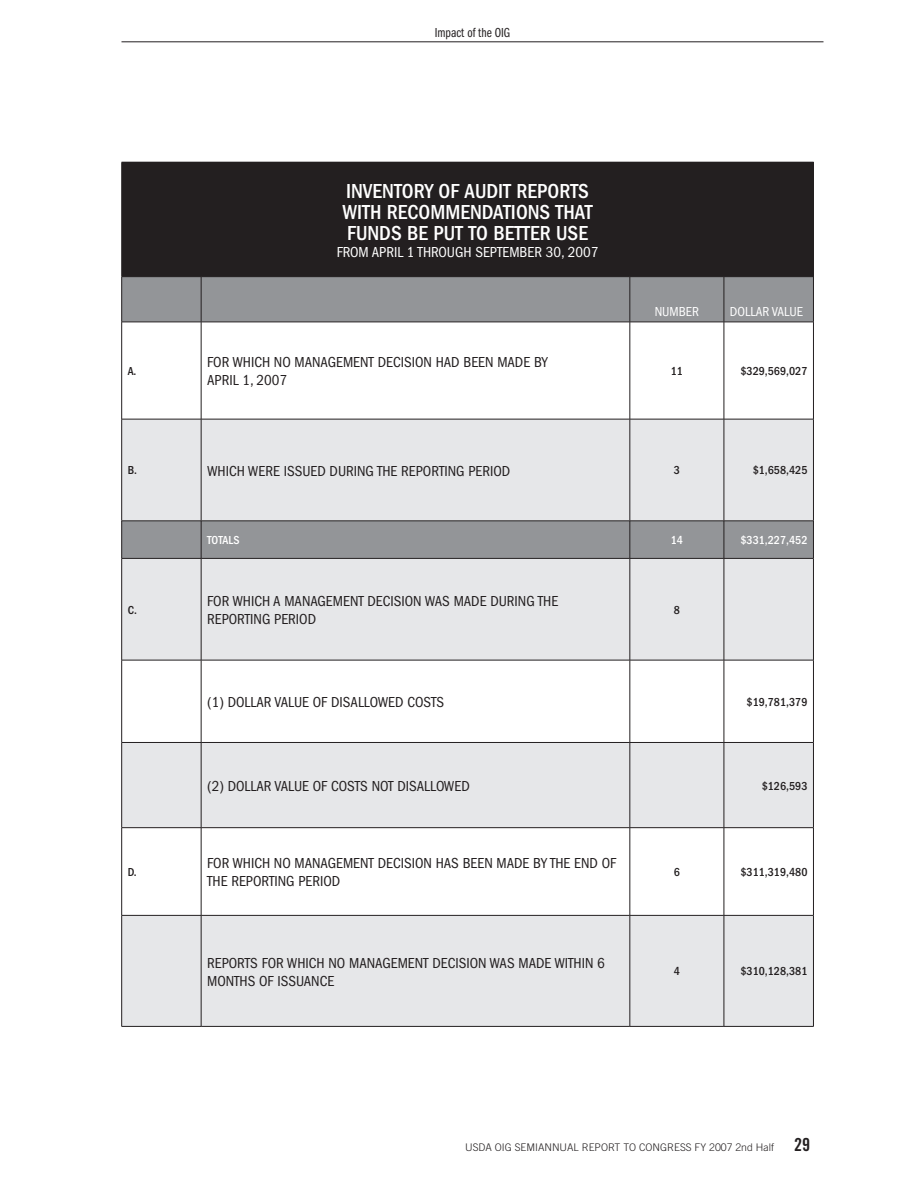
<style>
.page{position:relative;width:918px;height:1188px;background:#fff}
.page>*{position:absolute;margin:0;border:0;box-sizing:border-box;transform-origin:0 0}
.t1{font:500 condensed 21px/21px "Franklin Gothic";color:#fff}
.t2{font:condensed 15px/18px "Franklin Gothic";color:#231f20}
.t3{font:condensed 15px "Franklin Gothic";color:#fff}
.t4{font:condensed 13.5px "Franklin Gothic";color:#fff}
.t5{font:13.5px "Franklin Gothic Book Cmpr";color:#231f20}
.t6{font:500 condensed 12px "Franklin Gothic";color:#231f20}
.t7{font:500 condensed 12px "Franklin Gothic";color:#fff}
.t8{font:300 10.5px "Trade Gothic";color:#231f20}
.s1{font-family:"Trade Gothic Bold Cond Twenty";font-weight:400;font-size:18px}
</style>
<div class="page">
<div style="left:122px;top:162px;width:691px;height:115px;background:#231f20"></div>
<div style="left:122px;top:277px;width:691px;height:45px;background:#939598"></div>
<svg style="left:122px;top:323px;width:691px;height:96px"></svg>
<svg style="left:122px;top:420px;width:691px;height:606px;background:#dddee0"></svg>
<svg style="left:122px;top:661px;width:691px;height:81px"></svg>
<svg style="left:122px;top:828px;width:691px;height:87px"></svg>
<hr style="left:121px;top:162px;width:1px;height:114px;background:#231f20">
<hr style="left:813px;top:162px;width:1px;height:114px;background:#231f20">
<hr style="left:121px;top:277px;width:1px;height:45px;background:#231f20">
<hr style="left:201px;top:277px;width:1px;height:45px;background:#231f20">
<hr style="left:630px;top:277px;width:1px;height:45px;background:#231f20">
<hr style="left:724px;top:276px;width:90px;height:1px;background:#231f20">
<hr style="left:724px;top:277px;width:1px;height:45px;background:#231f20">
<hr style="left:813px;top:277px;width:1px;height:45px;background:#231f20">
<hr style="left:122px;top:322px;width:79px;height:1px;background:#231f20">
<hr style="left:121px;top:322px;width:1px;height:97px;background:#231f20">
<hr style="left:201px;top:322px;width:429px;height:1px;background:#231f20">
<hr style="left:201px;top:322px;width:1px;height:97px;background:#231f20">
<hr style="left:630px;top:322px;width:94px;height:1px;background:#231f20">
<hr style="left:630px;top:322px;width:1px;height:97px;background:#231f20">
<hr style="left:724px;top:322px;width:90px;height:1px;background:#231f20">
<hr style="left:724px;top:322px;width:1px;height:97px;background:#231f20">
<hr style="left:813px;top:322px;width:1px;height:97px;background:#231f20">
<hr style="left:122px;top:419px;width:79px;height:1px;background:#231f20">
<hr style="left:121px;top:419px;width:1px;height:102px;background:#231f20">
<hr style="left:201px;top:419px;width:429px;height:1px;background:#231f20">
<hr style="left:201px;top:419px;width:1px;height:102px;background:#231f20">
<hr style="left:630px;top:419px;width:94px;height:1px;background:#231f20">
<hr style="left:630px;top:419px;width:1px;height:102px;background:#231f20">
<hr style="left:724px;top:419px;width:90px;height:1px;background:#231f20">
<hr style="left:724px;top:419px;width:1px;height:102px;background:#231f20">
<hr style="left:813px;top:419px;width:1px;height:102px;background:#231f20">
<hr style="left:122px;top:521px;width:79px;height:1px;background:#231f20">
<hr style="left:121px;top:521px;width:1px;height:37px;background:#231f20">
<hr style="left:201px;top:521px;width:429px;height:1px;background:#231f20">
<hr style="left:201px;top:521px;width:1px;height:37px;background:#231f20">
<hr style="left:630px;top:521px;width:94px;height:1px;background:#231f20">
<hr style="left:630px;top:521px;width:1px;height:37px;background:#231f20">
<hr style="left:724px;top:521px;width:90px;height:1px;background:#231f20">
<hr style="left:724px;top:521px;width:1px;height:37px;background:#231f20">
<hr style="left:813px;top:521px;width:1px;height:37px;background:#231f20">
<hr style="left:122px;top:558px;width:79px;height:1px;background:#231f20">
<hr style="left:121px;top:559px;width:1px;height:101px;background:#231f20">
<hr style="left:201px;top:558px;width:429px;height:1px;background:#231f20">
<hr style="left:201px;top:559px;width:1px;height:101px;background:#231f20">
<hr style="left:630px;top:558px;width:94px;height:1px;background:#231f20">
<hr style="left:630px;top:559px;width:1px;height:101px;background:#231f20">
<hr style="left:724px;top:558px;width:90px;height:1px;background:#231f20">
<hr style="left:724px;top:559px;width:1px;height:101px;background:#231f20">
<hr style="left:813px;top:559px;width:1px;height:101px;background:#231f20">
<hr style="left:122px;top:660px;width:79px;height:1px;background:#231f20">
<hr style="left:121px;top:660px;width:1px;height:82px;background:#231f20">
<hr style="left:201px;top:660px;width:429px;height:1px;background:#231f20">
<hr style="left:201px;top:660px;width:1px;height:82px;background:#231f20">
<hr style="left:630px;top:660px;width:94px;height:1px;background:#231f20">
<hr style="left:630px;top:660px;width:1px;height:82px;background:#231f20">
<hr style="left:724px;top:660px;width:90px;height:1px;background:#231f20">
<hr style="left:724px;top:660px;width:1px;height:82px;background:#231f20">
<hr style="left:813px;top:660px;width:1px;height:82px;background:#231f20">
<hr style="left:122px;top:742px;width:79px;height:1px;background:#231f20">
<hr style="left:121px;top:743px;width:1px;height:84px;background:#231f20">
<hr style="left:201px;top:742px;width:429px;height:1px;background:#231f20">
<hr style="left:201px;top:743px;width:1px;height:84px;background:#231f20">
<hr style="left:630px;top:742px;width:94px;height:1px;background:#231f20">
<hr style="left:630px;top:743px;width:1px;height:84px;background:#231f20">
<hr style="left:724px;top:742px;width:90px;height:1px;background:#231f20">
<hr style="left:724px;top:743px;width:1px;height:84px;background:#231f20">
<hr style="left:813px;top:743px;width:1px;height:84px;background:#231f20">
<hr style="left:122px;top:827px;width:79px;height:1px;background:#231f20">
<hr style="left:121px;top:828px;width:1px;height:87px;background:#231f20">
<hr style="left:201px;top:827px;width:429px;height:1px;background:#231f20">
<hr style="left:201px;top:828px;width:1px;height:87px;background:#231f20">
<hr style="left:630px;top:827px;width:94px;height:1px;background:#231f20">
<hr style="left:630px;top:828px;width:1px;height:87px;background:#231f20">
<hr style="left:724px;top:827px;width:90px;height:1px;background:#231f20">
<hr style="left:724px;top:828px;width:1px;height:87px;background:#231f20">
<hr style="left:813px;top:828px;width:1px;height:87px;background:#231f20">
<hr style="left:122px;top:915px;width:79px;height:1px;background:#231f20">
<hr style="left:121px;top:916px;width:1px;height:110px;background:#231f20">
<hr style="left:201px;top:915px;width:429px;height:1px;background:#231f20">
<hr style="left:201px;top:916px;width:1px;height:110px;background:#231f20">
<hr style="left:630px;top:915px;width:94px;height:1px;background:#231f20">
<hr style="left:630px;top:916px;width:1px;height:110px;background:#231f20">
<hr style="left:724px;top:915px;width:90px;height:1px;background:#231f20">
<hr style="left:724px;top:916px;width:1px;height:110px;background:#231f20">
<hr style="left:813px;top:916px;width:1px;height:110px;background:#231f20">
<hr style="left:122px;top:1026px;width:79px;height:1px;background:#231f20">
<hr style="left:201px;top:1026px;width:429px;height:1px;background:#231f20">
<hr style="left:630px;top:1026px;width:94px;height:1px;background:#231f20">
<hr style="left:724px;top:1026px;width:90px;height:1px;background:#231f20">
<hr style="left:122px;top:42px;width:702px;height:1px;background:#231f20">
<p class="t5" style="left:435px;top:25px;width:77px">Impact of the OIG</p>
<h1 class="t1" style="left:343px;top:181px;width:252px">INVENTORY OF AUDIT REPORTS<br>WITH RECOMMENDATIONS THAT<br>FUNDS BE PUT TO BETTER USE</h1>
<p class="t3" style="left:337px;top:243px;width:263px">FROM APRIL 1 THROUGH SEPTEMBER 30, 2007</p>
<p class="t4" style="left:655px;top:304px;width:46px">NUMBER</p>
<p class="t4" style="left:730px;top:304px;width:75px">DOLLAR VALUE</p>
<p class="t6" style="left:128px;top:364px;width:10px">A.</p>
<p class="t2" style="left:207px;top:353px;width:342px">FOR WHICH NO MANAGEMENT DECISION HAD BEEN MADE BY<br>APRIL 1, 2007</p>
<p class="t6" style="left:671px;top:364px;width:14px">11</p>
<p class="t6" style="left:740px;top:364px;width:69px">$329,569,027</p>
<p class="t6" style="left:128px;top:464px;width:11px">B.</p>
<p class="t2" style="left:207px;top:462px;width:305px">WHICH WERE ISSUED DURING THE REPORTING PERIOD</p>
<p class="t6" style="left:674px;top:464px;width:8px">3</p>
<p class="t6" style="left:753px;top:464px;width:56px">$1,658,425</p>
<p class="t7" style="left:207px;top:533px;width:34px">TOTALS</p>
<p class="t7" style="left:671px;top:533px;width:14px">14</p>
<p class="t7" style="left:740px;top:533px;width:69px">$331,227,452</p>
<p class="t6" style="left:128px;top:603px;width:11px">C.</p>
<p class="t2" style="left:207px;top:592px;width:353px">FOR WHICH A MANAGEMENT DECISION WAS MADE DURING THE<br>REPORTING PERIOD</p>
<p class="t6" style="left:674px;top:603px;width:8px">8</p>
<p class="t2" style="left:207px;top:693px;width:238px">(1) DOLLAR VALUE OF DISALLOWED COSTS</p>
<p class="t6" style="left:747px;top:695px;width:62px">$19,781,379</p>
<p class="t2" style="left:207px;top:777px;width:264px">(2) DOLLAR VALUE OF COSTS NOT DISALLOWED</p>
<p class="t6" style="left:762px;top:779px;width:47px">$126,593</p>
<p class="t6" style="left:128px;top:865px;width:11px">D.</p>
<p class="t2" style="left:207px;top:854px;width:411px">FOR WHICH NO MANAGEMENT DECISION HAS BEEN MADE BY THE END OF<br>THE REPORTING PERIOD</p>
<p class="t6" style="left:674px;top:865px;width:8px">6</p>
<p class="t6" style="left:740px;top:865px;width:69px">$311,319,480</p>
<p class="t2" style="left:207px;top:954px;width:399px">REPORTS FOR WHICH NO MANAGEMENT DECISION WAS MADE WITHIN 6<br>MONTHS OF ISSUANCE</p>
<p class="t6" style="left:674px;top:965px;width:8px">4</p>
<p class="t6" style="left:740px;top:965px;width:69px">$310,128,381</p>
<p class="t8" style="left:465px;top:1141px;width:346px">USDA OIG SEMIANNUAL REPORT TO CONGRESS FY 2007 2nd Half <span class="s1">29</span></p>
</div>
